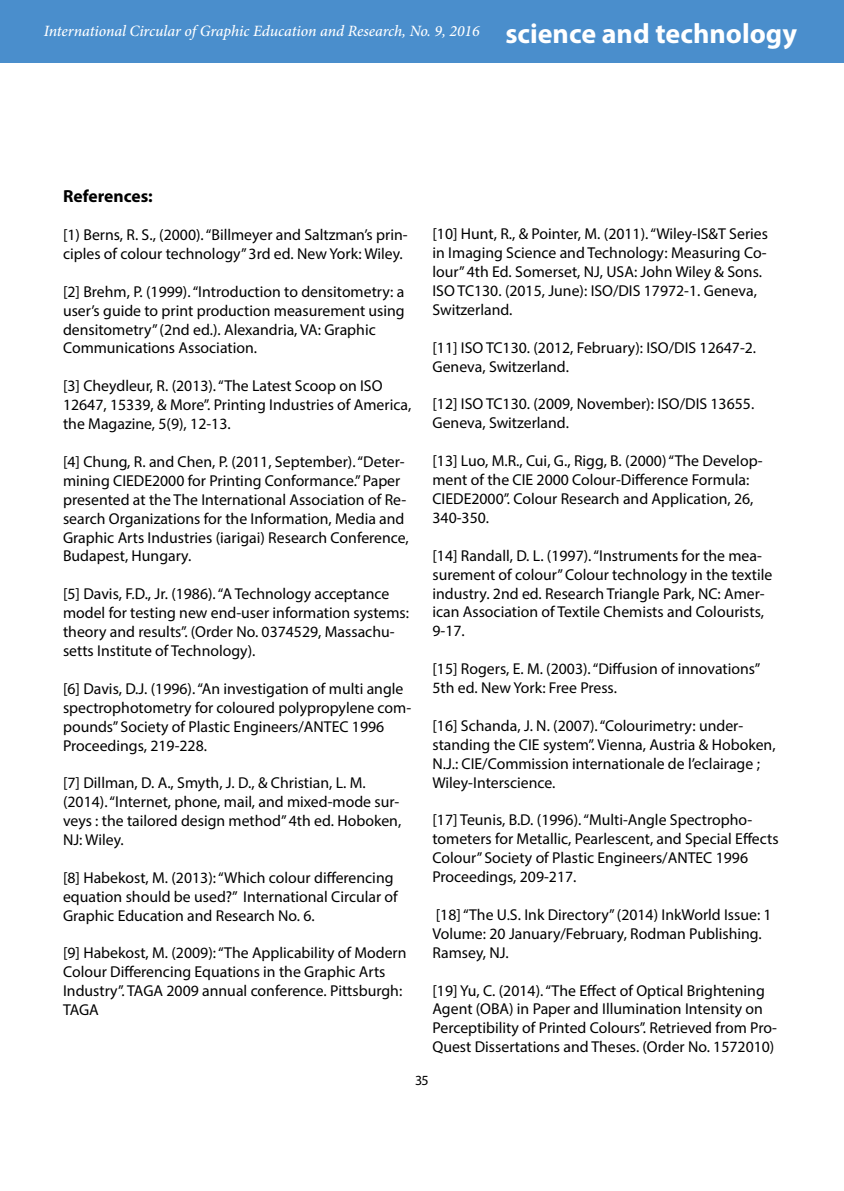
<style>
.page{position:relative;width:844px;height:1191px;background:#fff}
.page>*{position:absolute;margin:0;border:0;box-sizing:border-box;transform-origin:0 0}
.t1{font:700 28px "Myriad Pro";color:#fff}
.t2{font:700 17.5px "Myriad Pro";color:#000}
.t3{font:15.75px/18.9px "Myriad Pro";color:#000}
.t4{font:italic 500 15.75px "Minion Pro";letter-spacing:-.01em;color:#fff}
.t5{font:14px "Myriad Pro";color:#000}
</style>
<div class="page">
<div style="left:0;top:0;width:843px;height:63px;background:#4a8ecc"></div>
<p class="t4" style="left:44px;top:20px;width:437px">International Circular of Graphic Education and Research, No. 9, 2016</p>
<h1 class="t1" style="left:505px;top:15px;width:293px">science and technology</h1>
<p class="t2" style="left:63px;top:185px;width:91px">References:</p>
<p class="t3" style="left:63px;top:225px;width:346px">[1) Berns, R. S., (2000). “Billmeyer and Saltzman’s prin&shy;ciples of colour technology” 3rd ed. New York: Wiley.</p>
<p class="t3" style="left:63px;top:282px;width:343px">[2] Brehm, P. (1999). “Introduction to densitometry: a user’s guide to print production measurement using densitometry” (2nd ed.). Alexandria, VA: Graphic Communications Association.</p>
<p class="t3" style="left:63px;top:376px;width:350px">[3] Cheydleur, R. (2013). “The Latest Scoop on ISO<br>12647, 15339, &amp; More”. Printing Industries of America, the Magazine, 5(9), 12-13.</p>
<p class="t3" style="left:63px;top:452px;width:347px">[4] Chung, R. and Chen, P. (2011, September). “Deter&shy;mining CIEDE2000 for Printing Conformance.” Paper presented at the The International Association of Re&shy;search Organizations for the Information, Media and Graphic Arts Industries (iarigai) Research Conference, Budapest, Hungary.</p>
<p class="t3" style="left:63px;top:584px;width:347px">[5] Davis, F.D., Jr. (1986). “A Technology acceptance model for testing new end-user information systems: theory and results”. (Order No. 0374529, Massachu&shy;setts Institute of Technology).</p>
<p class="t3" style="left:63px;top:679px;width:349px">[6] Davis, D.J. (1996). “An investigation of multi angle spectrophotometry for coloured polypropylene com&shy;pounds” Society of Plastic Engineers/ANTEC 1996<br>Proceedings, 219-228.</p>
<p class="t3" style="left:63px;top:773px;width:339px">[7] Dillman, D. A., Smyth, J. D., &amp; Christian, L. M. (2014). “Internet, phone, mail, and mixed-mode sur&shy;veys : the tailored design method” 4th ed. Hoboken, NJ: Wiley.</p>
<p class="t3" style="left:63px;top:868px;width:336px">[8] Habekost, M. (2013): “Which colour differencing equation should be used?” International Circular of<br>Graphic Education and Research No. 6.</p>
<p class="t3" style="left:63px;top:943px;width:345px">[9] Habekost, M. (2009): “The Applicability of Modern Colour Differencing Equations in the Graphic Arts Industry”. TAGA 2009 annual conference. Pittsburgh:<br>TAGA</p>
<p class="t3" style="left:432px;top:224px;width:337px">[10] Hunt, R., &amp; Pointer, M. (2011). “Wiley-IS&amp;T Series in Imaging Science and Technology: Measuring Co&shy;lour” 4th Ed. Somerset, NJ, USA: John Wiley &amp; Sons.<br>ISO TC130. (2015, June): ISO/DIS 17972-1. Geneva, Switzerland.</p>
<p class="t3" style="left:432px;top:338px;width:325px">[11] ISO TC130. (2012, February): ISO/DIS 12647-2.<br>Geneva, Switzerland.</p>
<p class="t3" style="left:432px;top:394px;width:323px">[12] ISO TC130. (2009, November): ISO/DIS 13655.<br>Geneva, Switzerland.</p>
<p class="t3" style="left:432px;top:451px;width:331px">[13] Luo, M.R., Cui, G., Rigg, B. (2000) “The Develop&shy;ment of the CIE 2000 Colour-Difference Formula:<br>CIEDE2000”. Colour Research and Application, 26, 340-350.</p>
<p class="t3" style="left:432px;top:546px;width:341px">[14] Randall, D. L. (1997). “Instruments for the mea&shy;surement of colour” Colour technology in the textile industry. 2nd ed. Research Triangle Park, NC: Amer&shy;ican Association of Textile Chemists and Colourists, 9-17.</p>
<p class="t3" style="left:432px;top:659px;width:329px">[15] Rogers, E. M. (2003). “Diffusion of innovations”<br>5th ed. New York: Free Press.</p>
<p class="t3" style="left:432px;top:716px;width:344px">[16] Schanda, J. N. (2007). “Colourimetry: under&shy;standing the CIE system”. Vienna, Austria &amp; Hoboken, N.J.: CIE/Commission internationale de l’eclairage ; Wiley-Interscience.</p>
<p class="t3" style="left:432px;top:810px;width:347px">[17] Teunis, B.D. (1996). “Multi-Angle Spectropho&shy;tometers for Metallic, Pearlescent, and Special Effects Colour” Society of Plastic Engineers/ANTEC 1996<br>Proceedings, 209-217.</p>
<p class="t3" style="left:432px;top:905px;width:340px">[18] “The U.S. Ink Directory” (2014) InkWorld Issue: 1<br>Volume: 20 January/February, Rodman Publishing.<br>Ramsey, NJ.</p>
<p class="t3" style="left:432px;top:980px;width:346px">[19] Yu, C. (2014). “The Effect of Optical Brightening Agent (OBA) in Paper and Illumination Intensity on Perceptibility of Printed Colours”. Retrieved from Pro-Quest Dissertations and Theses. (Order No. 1572010)</p>
<p class="t5" style="left:415px;top:1071px;width:15px">35</p>
</div>
